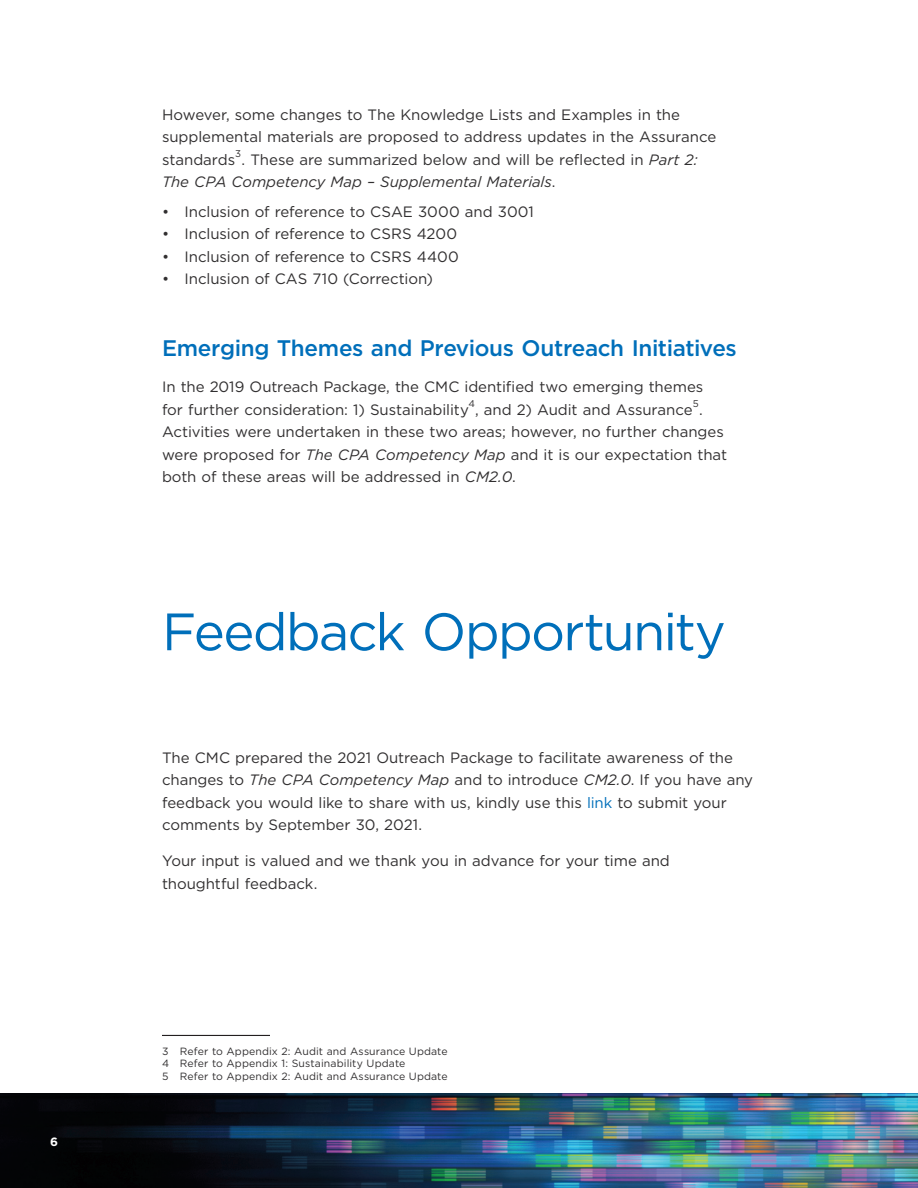
<style>
.page{position:relative;width:918px;height:1188px;background:#fff}
.page>*{position:absolute;margin:0;border:0;box-sizing:border-box;transform-origin:0 0}
.headChp{font:52.5px "Gotham";letter-spacing:-.035em;color:#006fba}
.head1{font:500 22.5px "Gotham";letter-spacing:-.015em;color:#006fba}
.body{font:15px/22.5px "Gotham";letter-spacing:-.005em;color:#312f30}
.body-2{font:italic 15px "Gotham";letter-spacing:-.005em;color:#312f30}
.t1{font:700 12px "Gotham";color:#fff}
.footnote{font:10.5px "Gotham";letter-spacing:.01em;color:#312f30}
.body-3{font:9.75px "Gotham";color:#312f30}
.s1{font-style:italic}
.s2{font-style:normal}
.s3{color:#006fba}
</style>
<div class="page">
<img style="left:0;top:1094px;width:918px;height:94px">
<hr style="left:162px;top:1035px;width:108px;height:1px;background:#231f20">
<p class="t1" style="left:50px;top:1134px;width:9px">6</p>
<p class="body" style="left:162px;top:103px;width:556px">However, some changes to The Knowledge Lists and Examples in the supplemental materials are proposed to address updates in the Assurance standards . These are summarized below and will be reflected in <span class="s1">Part 2:</span></p>
<p class="body-3" style="left:235px;top:148px;width:7px">3</p>
<p class="body-2" style="left:162px;top:173px;width:395px">The CPA Competency Map – Supplemental Materials<span class="s2">.</span></p>
<p class="body" style="left:162px;top:200px;width:373px">• Inclusion of reference to CSAE 3000 and 3001</p>
<p class="body" style="left:162px;top:223px;width:297px">• Inclusion of reference to CSRS 4200</p>
<p class="body" style="left:162px;top:245px;width:298px">• Inclusion of reference to CSRS 4400</p>
<p class="body" style="left:162px;top:268px;width:272px">• Inclusion of CAS 710 (Correction)</p>
<p class="head1" style="left:162px;top:335px;width:576px">Emerging Themes and Previous Outreach Initiatives</p>
<p class="body" style="left:162px;top:376px;width:543px">In the 2019 Outreach Package, the CMC identified two emerging themes for further consideration: 1) Sustainability , and 2) Audit and Assurance .</p>
<p class="body-3" style="left:468px;top:398px;width:8px">4</p>
<p class="body-3" style="left:693px;top:398px;width:7px">5</p>
<p class="body" style="left:162px;top:421px;width:567px">Activities were undertaken in these two areas; however, no further changes were proposed for <span class="s1">The CPA Competency Map</span> and it is our expectation that both of these areas will be addressed in <span class="s1">CM2.0</span>.</p>
<p class="headChp" style="left:162px;top:600px;width:565px">Feedback Opportunity</p>
<p class="body" style="left:162px;top:746px;width:593px">The CMC prepared the 2021 Outreach Package to facilitate awareness of the changes to <span class="s1">The CPA Competency Map</span> and to introduce <span class="s1">CM2.0</span>. If you have any feedback you would like to share with us, kindly use this <span class="s3">link</span> to submit your comments by September 30, 2021.</p>
<p class="body" style="left:162px;top:850px;width:509px">Your input is valued and we thank you in advance for your time and thoughtful feedback.</p>
<p class="footnote" style="left:162px;top:1045px;width:287px">3 Refer to Appendix 2: Audit and Assurance Update</p>
<p class="footnote" style="left:162px;top:1057px;width:245px">4 Refer to Appendix 1: Sustainability Update</p>
<p class="footnote" style="left:162px;top:1070px;width:287px">5 Refer to Appendix 2: Audit and Assurance Update</p>
</div>
